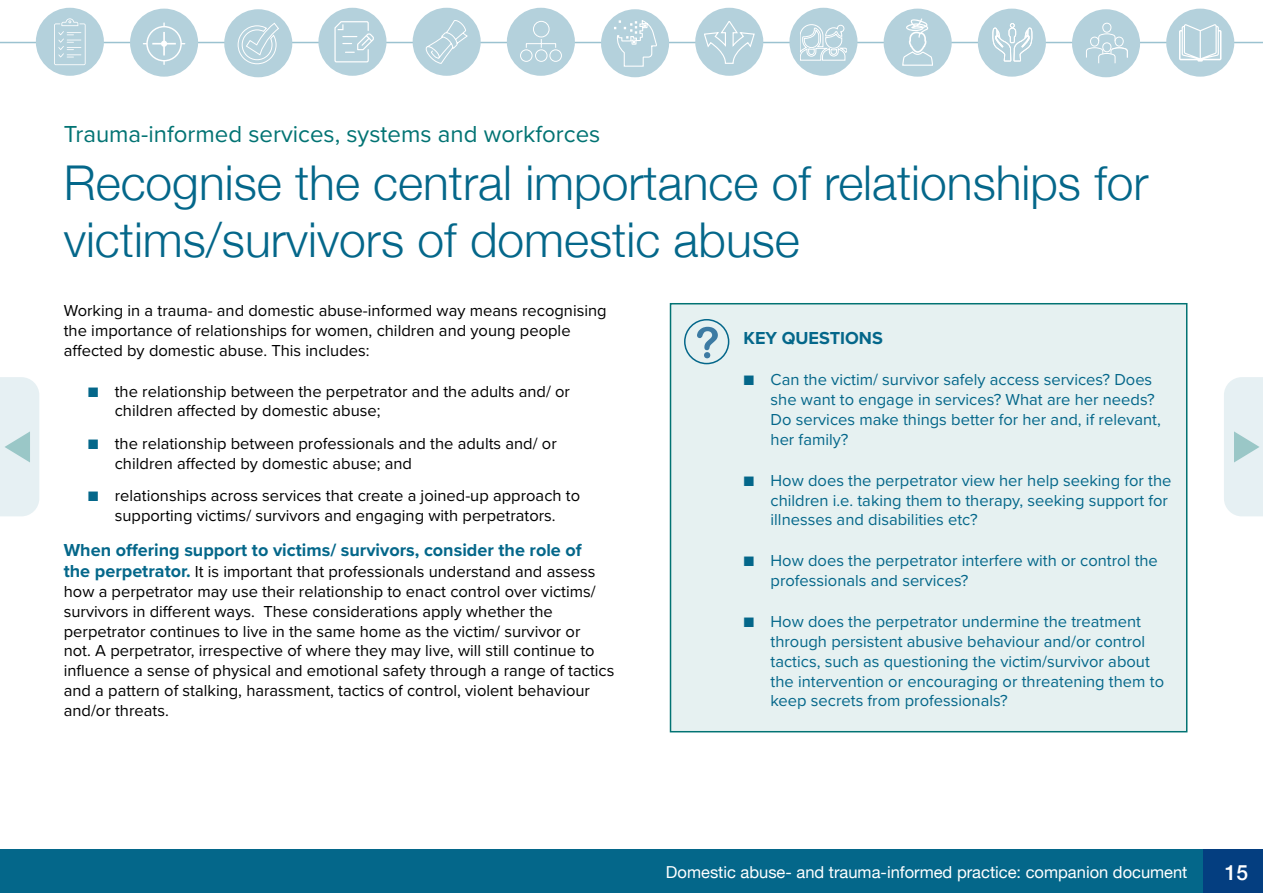
<style>
.page{position:relative;width:1263px;height:893px;background:#fff}
.page>*{position:absolute;margin:0;border:0;box-sizing:border-box;transform-origin:0 0}
.t1{font:300 48px/57.6px "Helvetica Neue";color:#04678a}
.subtitle{font:24px "Proxima Nova";color:#027373}
.t2{font:500 21px "Helvetica Neue";color:#fff}
.body_text{font:700 18px "Proxima Nova";color:#04678a}
.box_heading{font:700 18px "Proxima Nova";color:#04678a}
.body_text-2{font:16.5px/19.8px "Proxima Nova";color:#000}
.t3{font:16.5px/19.8px "Proxima Nova";color:#04678a}
.bullets{font:16.5px/19.8px "Proxima Nova";color:#000}
.t4{font:16.5px "Helvetica Neue";color:#fff}
.s1{color:#04678a}
.s2{font-weight:700;font-size:18px;color:#04678a}
</style>
<div class="page">
<div style="left:0;top:849px;width:1203px;height:44px;background:#04678a"></div>
<div style="left:1203px;top:849px;width:60px;height:44px;background:#043e80"></div>
<hr style="left:0;top:42px;width:1263px;height:1px;background:#9bc2d0">
<div style="left:670px;top:304px;width:517px;height:428px;background:#e6f1f1"></div>
<div style="left:670px;top:303px;width:517px;height:429px;border:2px solid #027373"></div>
<svg style="left:697px;top:327px;width:21px;height:31px"></svg>
<div style="left:684px;top:319px;width:45px;height:45px;border:2px solid #04678a;border-radius:50%"></div>
<svg style="left:1224px;top:377px;width:39px;height:139px;background:#e1edf0"></svg>
<svg style="left:0;top:377px;width:39px;height:139px;background:#e1edf0"></svg>
<div style="left:130px;top:9px;width:68px;height:68px;background:#b4d1dc;border-radius:50%"></div>
<svg style="left:143px;top:22px;width:42px;height:43px"></svg>
<div style="left:224px;top:9px;width:68px;height:68px;background:#b4d1dc;border-radius:50%"></div>
<svg style="left:237px;top:22px;width:42px;height:43px"></svg>
<div style="left:318px;top:8px;width:68px;height:68px;background:#b4d1dc;border-radius:50%"></div>
<svg style="left:334px;top:21px;width:40px;height:42px"></svg>
<div style="left:413px;top:8px;width:68px;height:68px;background:#b4d1dc;border-radius:50%"></div>
<svg style="left:425px;top:20px;width:43px;height:44px"></svg>
<div style="left:507px;top:8px;width:68px;height:68px;background:#b4d1dc;border-radius:50%"></div>
<div style="left:533px;top:21px;width:17px;height:16px;border:1px solid #fff;border-radius:50%"></div>
<div style="left:535px;top:49px;width:12px;height:13px;border:1px solid #fff;border-radius:50%"></div>
<div style="left:549px;top:49px;width:13px;height:13px;border:1px solid #fff;border-radius:50%"></div>
<svg style="left:525px;top:39px;width:17px;height:9px"></svg>
<div style="left:541px;top:43px;width:15px;height:5px;border:1px solid #fff"></div>
<div style="left:520px;top:49px;width:12px;height:13px;border:1px solid #fff;border-radius:50%"></div>
<div style="left:601px;top:9px;width:68px;height:68px;background:#b4d1dc;border-radius:50%"></div>
<svg style="left:614px;top:20px;width:42px;height:46px"></svg>
<div style="left:695px;top:8px;width:68px;height:68px;background:#b4d1dc;border-radius:50%"></div>
<svg style="left:704px;top:21px;width:50px;height:42px"></svg>
<div style="left:789px;top:8px;width:68px;height:68px;background:#b4d1dc;border-radius:50%"></div>
<svg style="left:800px;top:25px;width:47px;height:35px"></svg>
<div style="left:884px;top:9px;width:68px;height:68px;background:#b4d1dc;border-radius:50%"></div>
<svg style="left:903px;top:18px;width:29px;height:47px"></svg>
<div style="left:978px;top:9px;width:68px;height:68px;background:#b4d1dc;border-radius:50%"></div>
<svg style="left:992px;top:23px;width:41px;height:39px"></svg>
<div style="left:1072px;top:9px;width:68px;height:68px;background:#b4d1dc;border-radius:50%"></div>
<div style="left:1102px;top:23px;width:9px;height:10px;border:1px solid #fff;border-radius:50%"></div>
<svg style="left:1086px;top:33px;width:42px;height:31px"></svg>
<div style="left:1102px;top:42px;width:9px;height:10px;border:1px solid #fff;border-radius:50%"></div>
<div style="left:1166px;top:9px;width:68px;height:68px;background:#b4d1dc;border-radius:50%"></div>
<svg style="left:1179px;top:24px;width:42px;height:38px"></svg>
<div style="left:36px;top:8px;width:68px;height:68px;background:#b4d1dc;border-radius:50%"></div>
<svg style="left:54px;top:18px;width:32px;height:47px"></svg>
<h2 class="subtitle" style="left:64px;top:116px;width:538px">Trauma-informed services, systems and workforces</h2>
<h2 class="t1" style="left:64px;top:150px;width:1086px">Recognise the central importance of relationships for victims/survivors of domestic abuse</h2>
<p class="body_text-2" style="left:64px;top:300px;width:544px">Working in a trauma- and domestic abuse-informed way means recognising the importance of relationships for women, children and young people affected by domestic abuse. This includes:</p>
<p class="bullets" style="left:115px;top:381px;width:457px;text-indent:-27px"><span class="s1">■</span> the relationship between the perpetrator and the adults and/ or children affected by domestic abuse;</p>
<p class="bullets" style="left:115px;top:433px;width:443px;text-indent:-27px"><span class="s1">■</span> the relationship between professionals and the adults and/ or children affected by domestic abuse; and</p>
<p class="bullets" style="left:88px;top:485px;width:494px;text-align:center"><span class="s1">■</span> relationships across services that create a joined-up approach to supporting victims/ survivors and engaging with perpetrators.</p>
<p class="body_text" style="left:64px;top:536px;width:519px">When offering support to victims/ survivors, consider the role of</p>
<p class="body_text-2" style="left:64px;top:561px;width:552px"><span class="s2">the perpetrator.</span> It is important that professionals understand and assess how a perpetrator may use their relationship to enact control over victims/ survivors in different ways. These considerations apply whether the perpetrator continues to live in the same home as the victim/ survivor or<br>not. A perpetrator, irrespective of where they may live, will still continue to influence a sense of physical and emotional safety through a range of tactics and a pattern of stalking, harassment, tactics of control, violent behaviour and/or threats.</p>
<h3 class="box_heading" style="left:743px;top:325px;width:141px">KEY QUESTIONS</h3>
<p class="t3" style="left:770px;top:369px;width:392px;text-indent:-27px">■ Can the victim/ survivor safely access services? Does she want to engage in services? What are her needs?<br>Do services make things better for her and, if relevant, her family?</p>
<p class="t3" style="left:770px;top:470px;width:402px;text-indent:-27px">■ How does the perpetrator view her help seeking for the children i.e. taking them to therapy, seeking support for illnesses and disabilities etc?</p>
<p class="t3" style="left:770px;top:550px;width:389px;text-indent:-27px">■ How does the perpetrator interfere with or control the professionals and services?</p>
<p class="t3" style="left:770px;top:611px;width:395px;text-indent:-27px">■ How does the perpetrator undermine the treatment through persistent abusive behaviour and/or control tactics, such as questioning the victim/survivor about the intervention or encouraging or threatening them to keep secrets from professionals?</p>
<p class="t4" style="left:666px;top:860px;width:523px">Domestic abuse- and trauma-informed practice: companion document</p>
<p class="t2" style="left:1225px;top:856px;width:25px">15</p>
</div>
